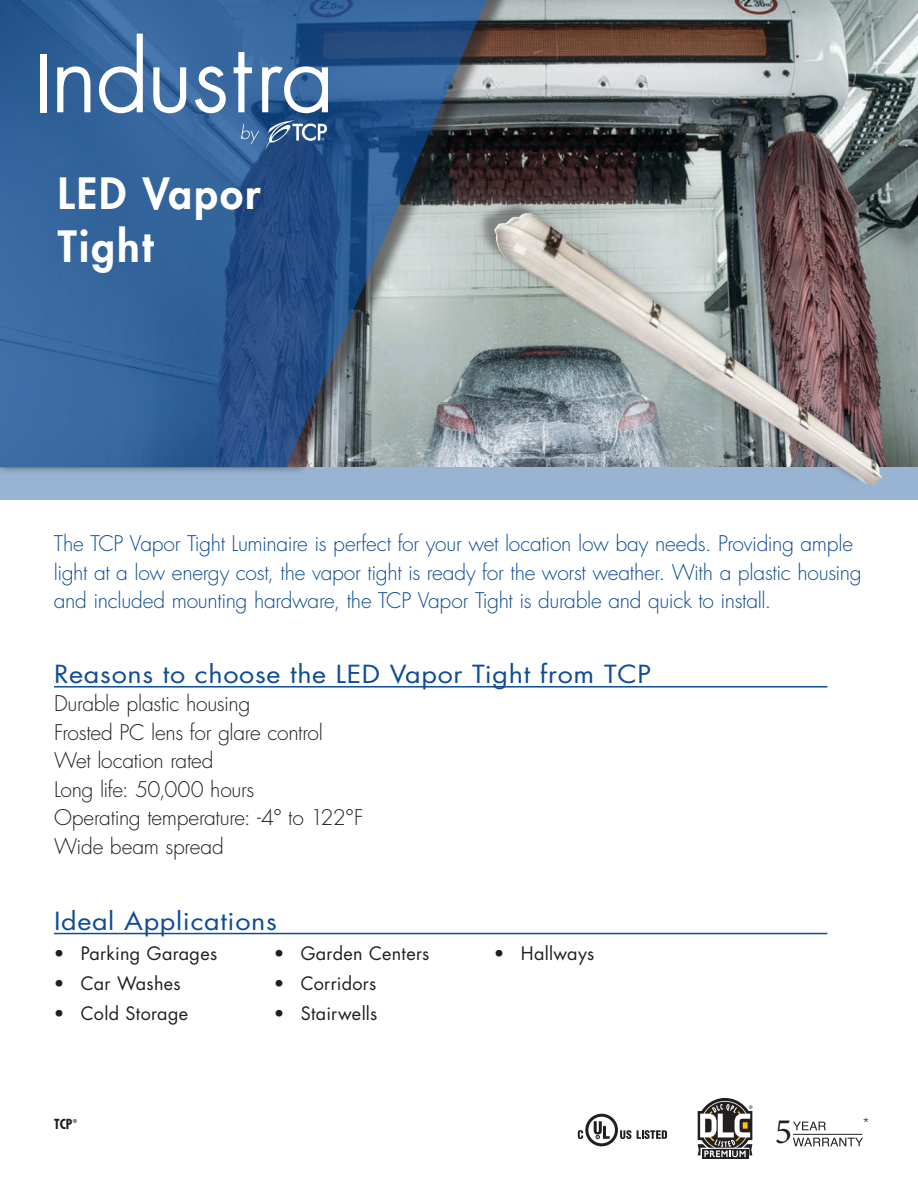
<style>
.page{position:relative;width:918px;height:1188px;background:#fff}
.page>*{position:absolute;margin:0;border:0;box-sizing:border-box;transform-origin:0 0}
.Product_Name{font:800 42px/52.5px "Futura Std";letter-spacing:.05em;color:#fff}
.t1{font:36px "Minion Pro";color:#231f20}
.Category_Label{font:24.3px "Futura Std";letter-spacing:.025em;color:#0f4c96;scale:1.11 1}
.Intro_Blurb{font:300 21px/28.5px "Futura Std";letter-spacing:-.015em;color:#0f4c96}
.Intro_Blurb-2{font:300 21px "Futura Std";letter-spacing:-.015em;color:#231f20}
.t2{font:18px "Futura Std";letter-spacing:.015em;color:#231f20}
.t3{font:700 condensed 13.5px "Futura Std";color:#231f20}
.t4{font:700 condensed 5.25px "Futura Std";color:#231f20}
</style>
<div class="page">
<hr style="left:793px;top:1134px;width:69px;height:1px;background:#231f20">
<svg style="left:793px;top:1122px;width:33px;height:8px"></svg>
<svg style="left:793px;top:1138px;width:70px;height:8px"></svg>
<svg style="left:864px;top:1118px;width:4px;height:4px"></svg>
<svg style="left:578px;top:1114px;width:89px;height:32px"></svg>
<svg style="left:702px;top:1157px;width:46px;height:2px"></svg>
<svg style="left:698px;top:1098px;width:54px;height:59px"></svg>
<img style="left:514px;top:0;width:404px;height:467px">
<div style="left:0;top:467px;width:918px;height:33px;background:#99b3d3"></div>
<div style="left:0;top:0;width:514px;height:476px;background:#231f20;opacity:.75"></div>
<svg style="left:0;top:0;width:492px;height:467px;background:#426894"></svg>
<hr style="left:54px;top:686px;width:773px;height:2px;background:#0f4c96">
<hr style="left:54px;top:933px;width:773px;height:1px;background:#0f4c96">
<svg style="left:56px;top:65px;width:35px;height:48px"></svg>
<svg style="left:98px;top:33px;width:46px;height:81px"></svg>
<svg style="left:152px;top:66px;width:35px;height:48px"></svg>
<svg style="left:194px;top:65px;width:33px;height:49px"></svg>
<svg style="left:233px;top:51px;width:20px;height:62px"></svg>
<svg style="left:261px;top:65px;width:68px;height:49px"></svg>
<div style="left:40px;top:54px;width:7px;height:58px;background:#fff"></div>
<svg style="left:241px;top:124px;width:18px;height:20px"></svg>
<svg style="left:265px;top:120px;width:62px;height:30px;background:#4c6f9b"></svg>
<div style="left:476px;top:199px;width:401px;height:285px;background:#231f20;opacity:.4"></div>
<img style="left:494px;top:214px;width:388px;height:271px">
<p class="Product_Name" style="left:58px;top:167px;width:204px">LED Vapor<br>Tight</p>
<p class="Intro_Blurb" style="left:54px;top:530px;width:809px">The TCP Vapor Tight Luminaire is perfect for your wet location low bay needs. Providing ample light at a low energy cost, the vapor tight is ready for the worst weather. With a plastic housing and included mounting hardware, the TCP Vapor Tight is durable and quick to install.</p>
<p class="Category_Label" style="left:54px;top:658px;width:539px">Reasons to choose the LED Vapor Tight from TCP</p>
<p class="Intro_Blurb-2" style="left:54px;top:691px;width:198px">Durable plastic housing</p>
<p class="Intro_Blurb-2" style="left:54px;top:719px;width:271px">Frosted PC lens for glare control</p>
<p class="Intro_Blurb-2" style="left:54px;top:748px;width:161px">Wet location rated</p>
<p class="Intro_Blurb-2" style="left:54px;top:776px;width:202px">Long life: 50,000 hours</p>
<p class="Intro_Blurb-2" style="left:54px;top:805px;width:311px">Operating temperature: -4° to 122°F</p>
<p class="Intro_Blurb-2" style="left:54px;top:833px;width:171px">Wide beam spread</p>
<p class="Category_Label" style="left:54px;top:905px;width:202px">Ideal Applications</p>
<p class="t2" style="left:54px;top:942px;width:165px">• Parking Garages</p>
<p class="t2" style="left:54px;top:972px;width:128px">• Car Washes</p>
<p class="t2" style="left:54px;top:1002px;width:136px">• Cold Storage</p>
<p class="t2" style="left:274px;top:942px;width:157px">• Garden Centers</p>
<p class="t2" style="left:274px;top:972px;width:104px">• Corridors</p>
<p class="t2" style="left:274px;top:1002px;width:105px">• Stairwells</p>
<p class="t3" style="left:54px;top:1116px;width:20px">TCP</p>
<p class="t4" style="left:73px;top:1118px;width:6px">®</p>
<p class="t2" style="left:494px;top:942px;width:102px">• Hallways</p>
<p class="t1" style="left:775px;top:1110px;width:19px">5</p>
</div>
